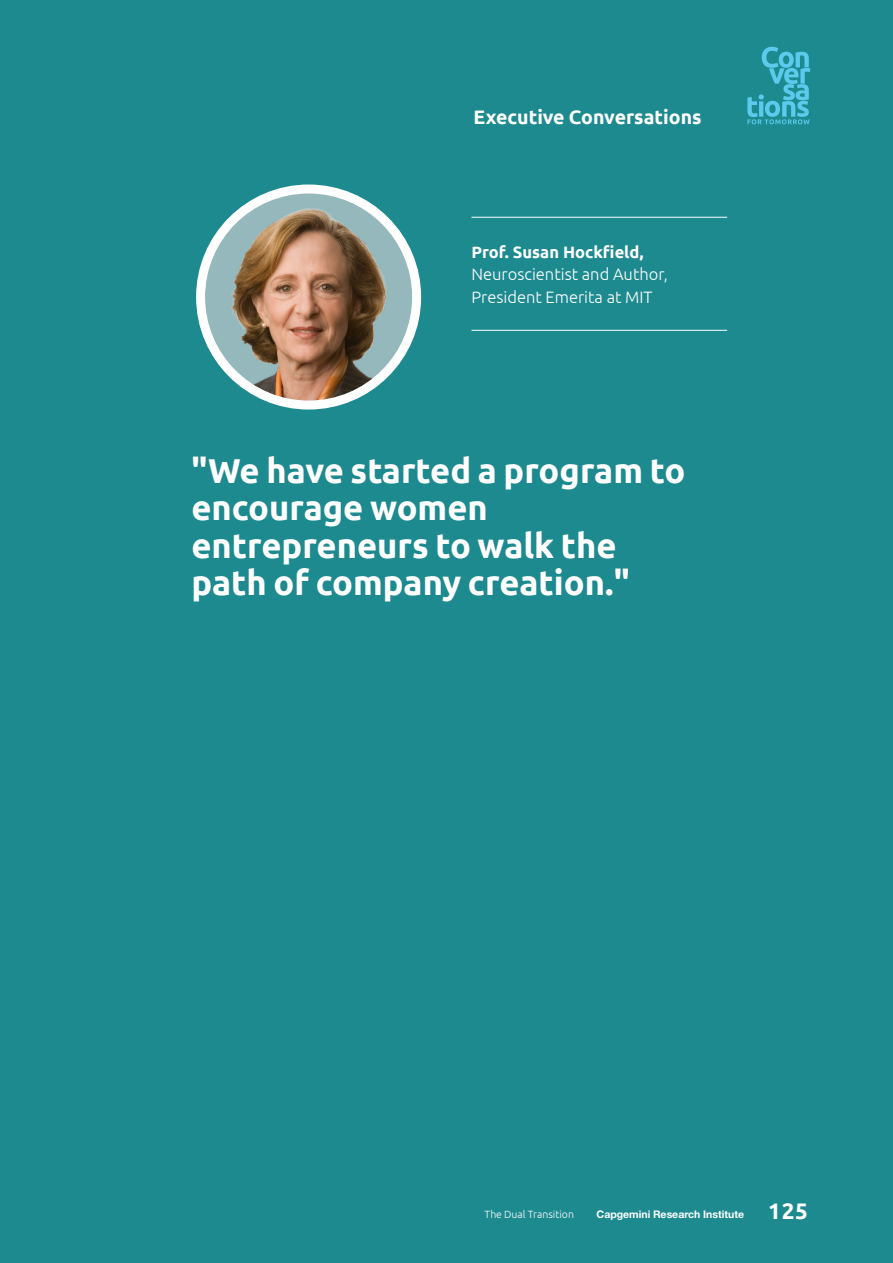
<style>
.page{position:relative;width:893px;height:1263px;background:#1d8a8f}
.page>*{position:absolute;margin:0;border:0;box-sizing:border-box;transform-origin:0 0}
.t1{font:700 34.5px/37.5px "Ubuntu";color:#fff}
.t2{font:700 19.5px "Ubuntu";color:#fff}
.t3{font:300 16.5px/22.5px "Ubuntu";color:#fff}
.t4{font:700 16.5px "Ubuntu";color:#fff}
.t5{font:700 10.5px "Helvetica Neue LT Std";color:#fff}
.t6{font:300 10.5px "Ubuntu";color:#fff}
.s1{font-family:"Ubuntu";font-size:22.5px}
</style>
<div class="page">
<img style="left:201px;top:189px;width:216px;height:216px;border-radius:108px">
<div style="left:196px;top:185px;width:225px;height:225px;border:9px solid #fff;border-radius:50%"></div>
<hr style="left:471px;top:330px;width:256px;height:1px;background:#fff">
<hr style="left:471px;top:217px;width:256px;height:1px;background:#fff">
<svg style="left:747px;top:47px;width:63px;height:77px"></svg>
<p class="t2" style="left:474px;top:106px;width:230px">Executive Conversations</p>
<p class="t4" style="left:471px;top:242px;width:174px">Prof. Susan Hockfield,</p>
<p class="t3" style="left:471px;top:263px;width:198px">Neuroscientist and Author,<br>President Emerita at MIT</p>
<p class="t1" style="left:191px;top:451px;width:495px">"We have started a program to encourage women entrepreneurs to walk the path of company creation."</p>
<p class="t6" style="left:485px;top:1208px;width:91px">The Dual Transition</p>
<p class="t5" style="left:597px;top:1207px;width:213px">Capgemini Research Institute <span class="s1">125</span></p>
</div>
